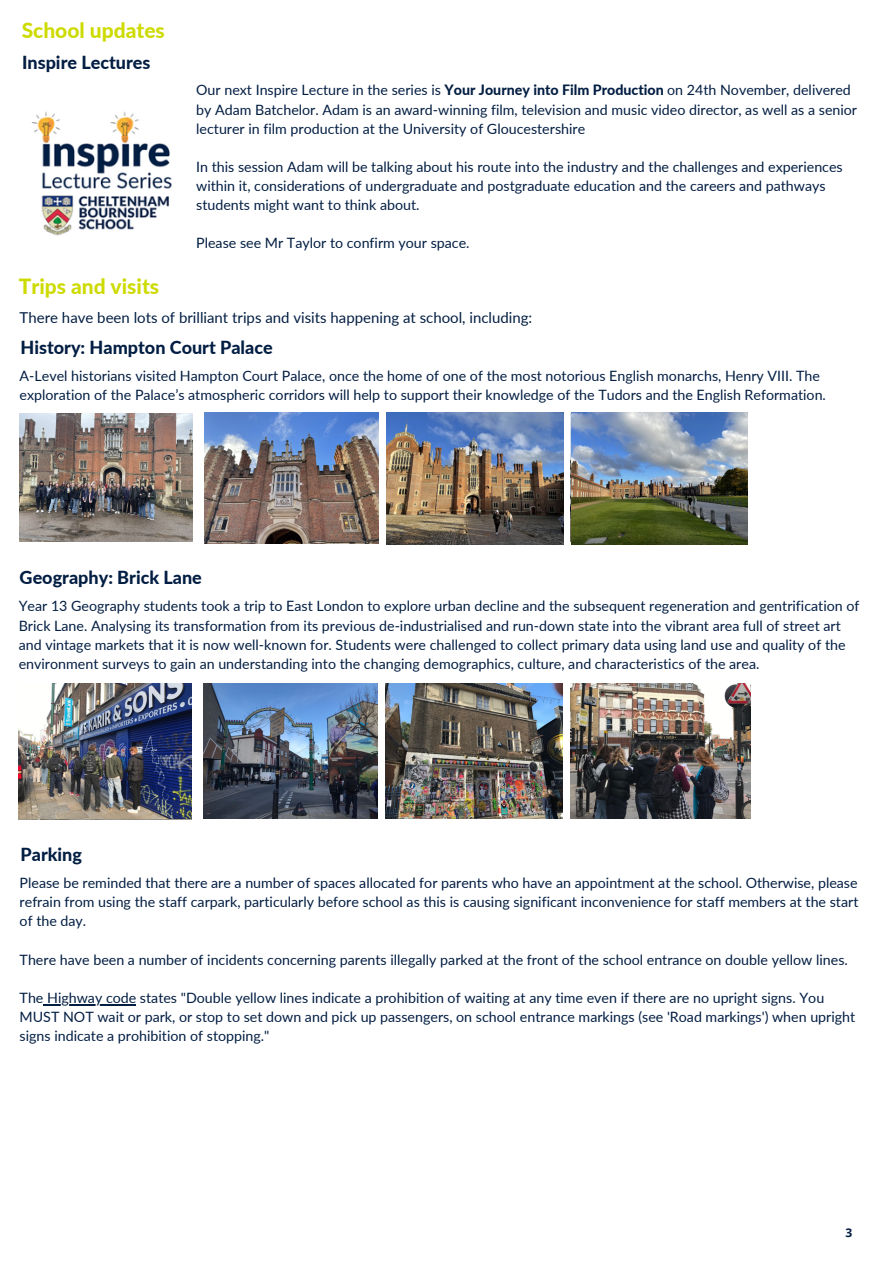
<style>
.page{position:relative;width:893px;height:1264px;background:#fff}
.page>*{position:absolute;margin:0;border:0;box-sizing:border-box;transform-origin:0 0}
.t1{font:800 21px "Lato";color:#cddb00}
.t2{font:800 18px "Lato";color:#031e43}
.t3{font:15px "Lato";color:#031e43}
.t4{font:14.25px/19px "Lato";color:#031e43}
.t5{font:700 12px "Open Sans";color:#031e43}
.s1{font-weight:800}
</style>
<div class="page">
<img style="left:31px;top:112px;width:141px;height:124px">
<img style="left:20px;top:413px;width:173px;height:128px">
<img style="left:204px;top:412px;width:174px;height:131px">
<img style="left:387px;top:412px;width:176px;height:133px">
<img style="left:571px;top:412px;width:176px;height:133px">
<img style="left:19px;top:683px;width:173px;height:135px">
<img style="left:203px;top:683px;width:175px;height:135px">
<img style="left:386px;top:683px;width:176px;height:135px">
<img style="left:570px;top:683px;width:180px;height:135px">
<hr style="left:43px;top:1004px;width:93px;height:1px;background:#031e43">
<h1 class="t1" style="left:22px;top:17px;width:145px">School updates</h1>
<p class="t2" style="left:22px;top:52px;width:130px">Inspire Lectures</p>
<p class="t4" style="left:196px;top:80px;width:662px">Our next Inspire Lecture in the series is <span class="s1">Your Journey into Film Production</span> on 24th November, delivered by Adam Batchelor. Adam is an award-winning film, television and music video director, as well as a senior lecturer in film production at the University of Gloucestershire</p>
<p class="t4" style="left:196px;top:157px;width:648px">In this session Adam will be talking about his route into the industry and the challenges and experiences within it, considerations of undergraduate and postgraduate education and the careers and pathways students might want to think about.</p>
<p class="t4" style="left:196px;top:233px;width:275px">Please see Mr Taylor to confirm your space.</p>
<h1 class="t1" style="left:19px;top:273px;width:142px">Trips and visits</h1>
<p class="t3" style="left:20px;top:308px;width:514px">There have been lots of brilliant trips and visits happening at school, including:</p>
<p class="t2" style="left:21px;top:336px;width:254px">History: Hampton Court Palace</p>
<p class="t4" style="left:20px;top:366px;width:807px">A-Level historians visited Hampton Court Palace, once the home of one of the most notorious English monarchs, Henry VIII. The exploration of the Palace’s atmospheric corridors will help to support their knowledge of the Tudors and the English Reformation.</p>
<p class="t2" style="left:20px;top:566px;width:184px">Geography: Brick Lane</p>
<p class="t4" style="left:19px;top:596px;width:842px">Year 13 Geography students took a trip to East London to explore urban decline and the subsequent regeneration and gentrification of Brick Lane. Analysing its transformation from its previous de-industrialised and run-down state into the vibrant area full of street art and vintage markets that it is now well-known for. Students were challenged to collect primary data using land use and quality of the environment surveys to gain an understanding into the changing demographics, culture, and characteristics of the area.</p>
<p class="t2" style="left:21px;top:843px;width:63px">Parking</p>
<p class="t4" style="left:20px;top:873px;width:840px;text-align:justify">Please be reminded that there are a number of spaces allocated for parents who have an appointment at the school. Otherwise, please refrain from using the staff carpark, particularly before school as this is causing significant inconvenience for staff members at the start of the day.</p>
<p class="t4" style="left:20px;top:949px;width:829px">There have been a number of incidents concerning parents illegally parked at the front of the school entrance on double yellow lines.</p>
<p class="t4" style="left:20px;top:987px;width:837px">The Highway code states "Double yellow lines indicate a prohibition of waiting at any time even if there are no upright signs. You<br>MUST NOT wait or park, or stop to set down and pick up passengers, on school entrance markings (see 'Road markings') when upright signs indicate a prohibition of stopping."</p>
<p class="t5" style="left:845px;top:1224px;width:8px">3</p>
</div>
